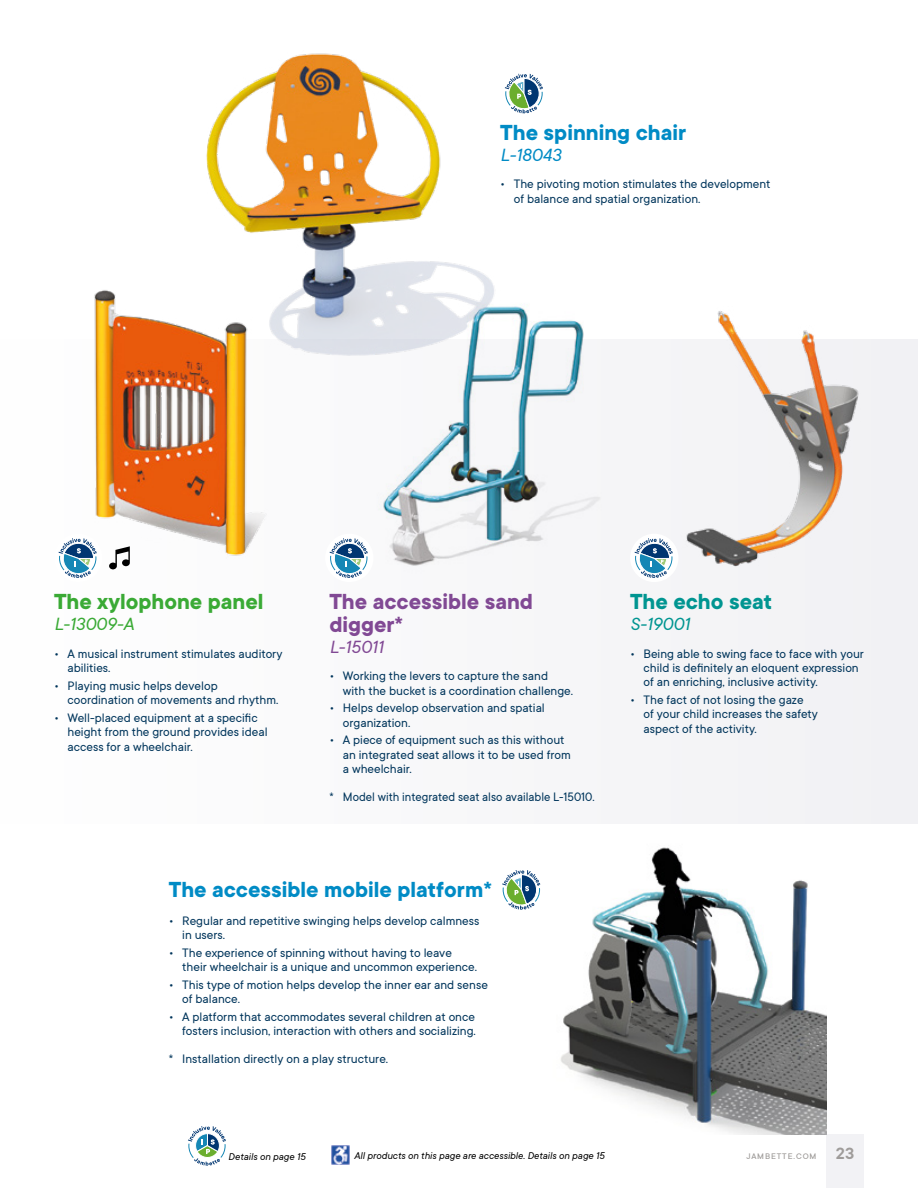
<style>
.page{position:relative;width:918px;height:1188px;background:#fff}
.page>*{position:absolute;margin:0;border:0;box-sizing:border-box;transform-origin:0 0}
.t1{font:700 24px "TT Commons";color:#008bc5}
.t2{font:700 24px/22.5px "TT Commons";color:#814994}
.t3{font:700 24px "TT Commons";color:#3aaa35}
.t4{font:700 24px "TT Commons";color:#009591}
.t5{font:italic 19.5px "TT Commons";color:#3aaa35}
.t6{font:italic 19.5px "TT Commons";color:#008bc5}
.t7{font:italic 19.5px "TT Commons";color:#814994}
.t8{font:italic 19.5px "TT Commons";color:#009591}
.t9{font:13.5px/14.2px "TT Commons";color:#00355b}
.t10{font:13.5px "TT Commons";color:#00355b;scale:.96 1}
.t11{font:italic 10.8px "TT Commons";color:#000}
.t12{font:500 9px "TT Commons";letter-spacing:.1em;color:#9f9c9a}
.s1{font-weight:600;font-size:18px}
</style>
<div class="page">
<div style="left:826px;top:1135px;width:38px;height:53px;background:#f1f1f4"></div>
<div style="left:0;top:339px;width:918px;height:485px;background:#f1f1f4"></div>
<img style="left:686px;top:311px;width:173px;height:256px">
<img style="left:206px;top:53px;width:288px;height:302px">
<img style="left:561px;top:847px;width:265px;height:288px">
<svg style="left:505px;top:74px;width:38px;height:39px"></svg>
<svg style="left:502px;top:870px;width:38px;height:40px"></svg>
<div style="left:54px;top:534px;width:48px;height:48px;background:#fff;border-radius:50%"></div>
<svg style="left:65px;top:572px;width:26px;height:6px"></svg>
<div style="left:630px;top:534px;width:48px;height:48px;background:#fff;border-radius:50%"></div>
<svg style="left:635px;top:538px;width:38px;height:40px"></svg>
<img style="left:58px;top:272px;width:220px;height:300px">
<svg style="left:109px;top:546px;width:21px;height:23px"></svg>
<img style="left:334px;top:296px;width:266px;height:270px">
<div style="left:325px;top:534px;width:48px;height:48px;background:#fff;border-radius:50%"></div>
<svg style="left:330px;top:538px;width:38px;height:40px"></svg>
<img style="left:331px;top:1146px;width:18px;height:18px">
<svg style="left:188px;top:1126px;width:38px;height:40px"></svg>
<h1 class="t1" style="left:500px;top:116px;width:187px">The spinning chair</h1>
<h2 class="t6" style="left:500px;top:142px;width:62px">L-18043</h2>
<p class="t9" style="left:514px;top:177px;width:258px;text-indent:-14px">• The pivoting motion stimulates the development of balance and spatial organization.</p>
<h1 class="t3" style="left:54px;top:586px;width:211px">The xylophone panel</h1>
<h2 class="t5" style="left:54px;top:612px;width:81px">L-13009-A</h2>
<p class="t9" style="left:68px;top:646px;width:216px;text-indent:-14px">• A musical instrument stimulates auditory abilities.</p>
<p class="t9" style="left:68px;top:678px;width:212px;text-indent:-14px">• Playing music helps develop coordination of movements and rhythm.</p>
<p class="t9" style="left:68px;top:710px;width:202px;text-indent:-14px">• Well-placed equipment at a specific height from the ground provides ideal access for a wheelchair.</p>
<h1 class="t2" style="left:329px;top:590px;width:205px">The accessible sand digger*</h1>
<h2 class="t7" style="left:329px;top:634px;width:56px">L-15011</h2>
<p class="t9" style="left:343px;top:669px;width:232px;text-indent:-14px">• Working the levers to capture the sand with the bucket is a coordination challenge.</p>
<p class="t9" style="left:343px;top:701px;width:203px;text-indent:-14px">• Helps develop observation and spatial organization.</p>
<p class="t9" style="left:343px;top:733px;width:230px;text-indent:-14px">• A piece of equipment such as this without an integrated seat allows it to be used from a wheelchair.</p>
<p class="t10" style="left:329px;top:788px;width:278px">* Model with integrated seat also available L-15010.</p>
<h1 class="t4" style="left:630px;top:586px;width:144px">The echo seat</h1>
<h2 class="t8" style="left:630px;top:612px;width:61px">S-19001</h2>
<p class="t9" style="left:644px;top:646px;width:222px;text-indent:-14px">• Being able to swing face to face with your child is definitely an eloquent expression of an enriching, inclusive activity.</p>
<p class="t9" style="left:644px;top:693px;width:176px;text-indent:-14px">• The fact of not losing the gaze<br>of your child increases the safety aspect of the activity.</p>
<h1 class="t1" style="left:169px;top:874px;width:325px">The accessible mobile platform*</h1>
<p class="t9" style="left:182px;top:913px;width:299px;text-indent:-14px">• Regular and repetitive swinging helps develop calmness in users.</p>
<p class="t9" style="left:182px;top:945px;width:296px;text-indent:-14px">• The experience of spinning without having to leave their wheelchair is a unique and uncommon experience.</p>
<p class="t9" style="left:182px;top:977px;width:307px;text-indent:-14px">• This type of motion helps develop the inner ear and sense of balance.</p>
<p class="t9" style="left:169px;top:1009px;width:309px;text-align:right">• A platform that accommodates several children at once fosters inclusion, interaction with others and socializing.</p>
<p class="t9" style="left:169px;top:1051px;width:221px">* Installation directly on a play structure.</p>
<p class="t11" style="left:228px;top:1150px;width:79px">Details on page 15</p>
<p class="t11" style="left:354px;top:1149px;width:252px">All products on this page are accessible. Details on page 15</p>
<p class="t12" style="left:746px;top:1150px;width:110px">JAMBETTE.COM <span class="s1">23</span></p>
</div>
